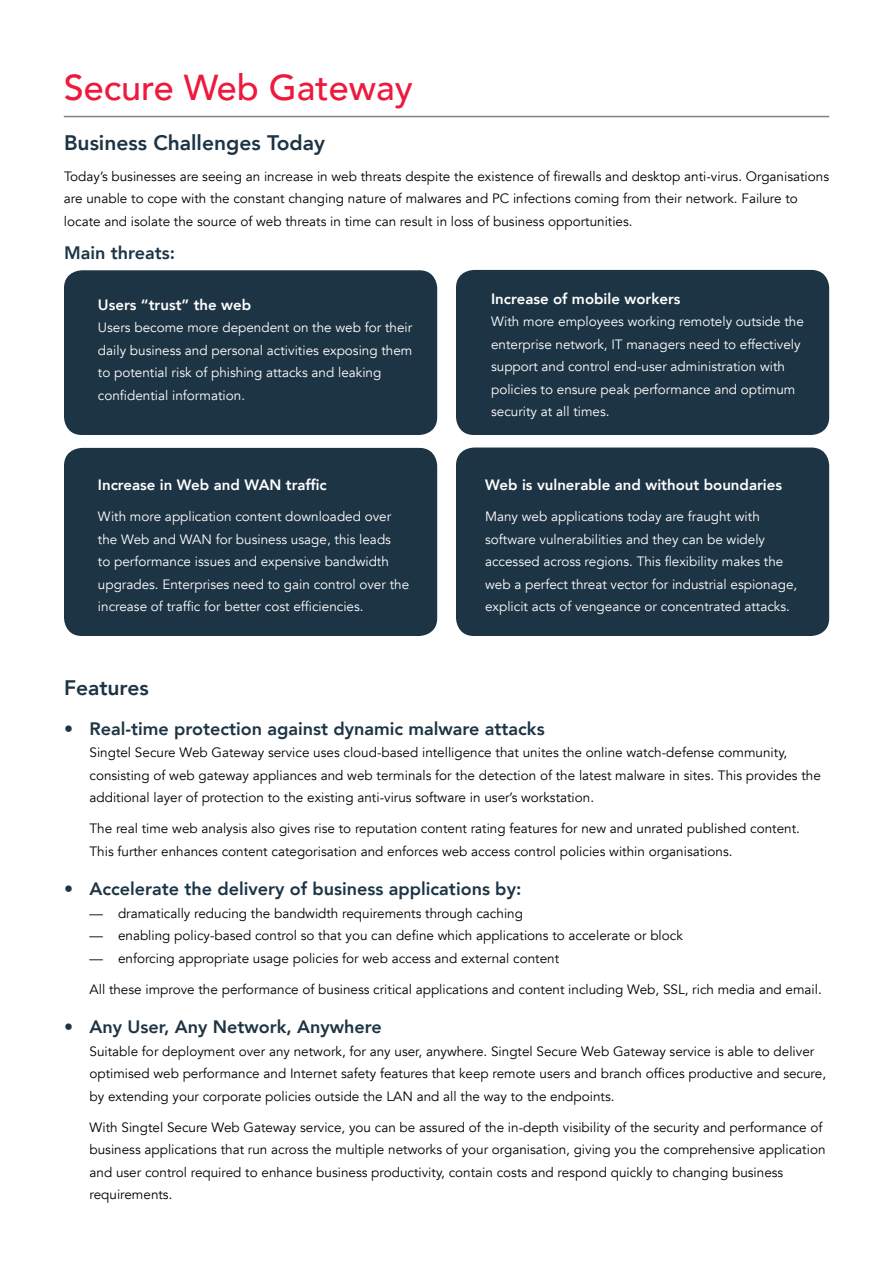
<style>
.page{position:relative;width:893px;height:1263px;background:#fff}
.page>*{position:absolute;margin:0;border:0;box-sizing:border-box;transform-origin:0 0}
.t1{font:500 36px "Avenir";color:#ed1a3d}
.t2{font:800 21px "Avenir";color:#1d3444}
.t3{font:800 18px "Avenir";color:#1d3444}
.t4{font:800 15px "Avenir";color:#fff}
.t5{font:13.5px/22.5px "Avenir";color:#000}
.t6{font:13.5px/22.5px "Avenir";color:#fff}
</style>
<div class="page">
<hr style="left:64px;top:116px;width:765px;height:1px;background:#808285">
<div style="left:456px;top:447px;width:373px;height:189px;background:#1d3444;border-radius:18px"></div>
<div style="left:64px;top:448px;width:373px;height:188px;background:#1d3444;border-radius:18px"></div>
<div style="left:456px;top:270px;width:373px;height:165px;background:#1d3444;border-radius:18px"></div>
<div style="left:64px;top:270px;width:373px;height:165px;background:#1d3444;border-radius:18px"></div>
<h1 class="t1" style="left:64px;top:56px;width:351px">Secure Web Gateway</h1>
<h2 class="t2" style="left:64px;top:126px;width:262px">Business Challenges Today</h2>
<p class="t5" style="left:64px;top:165px;width:767px">Today’s businesses are seeing an increase in web threats despite the existence of firewalls and desktop anti-virus. Organisations are unable to cope with the constant changing nature of malwares and PC infections coming from their network. Failure to locate and isolate the source of web threats in time can result in loss of business opportunities.</p>
<h3 class="t3" style="left:64px;top:239px;width:113px">Main threats:</h3>
<p class="t4" style="left:98px;top:293px;width:155px">Users “trust” the web</p>
<p class="t6" style="left:98px;top:317px;width:316px">Users become more dependent on the web for their daily business and personal activities exposing them to potential risk of phishing attacks and leaking confidential information.</p>
<p class="t4" style="left:98px;top:474px;width:230px">Increase in Web and WAN traffic</p>
<p class="t6" style="left:98px;top:506px;width:313px">With more application content downloaded over the Web and WAN for business usage, this leads<br>to performance issues and expensive bandwidth upgrades. Enterprises need to gain control over the increase of traffic for better cost efficiencies.</p>
<p class="t4" style="left:491px;top:287px;width:191px">Increase of mobile workers</p>
<p class="t6" style="left:491px;top:311px;width:314px">With more employees working remotely outside the enterprise network, IT managers need to effectively support and control end-user administration with policies to ensure peak performance and optimum security at all times.</p>
<p class="t4" style="left:485px;top:474px;width:298px">Web is vulnerable and without boundaries</p>
<p class="t6" style="left:485px;top:506px;width:314px">Many web applications today are fraught with software vulnerabilities and they can be widely accessed across regions. This flexibility makes the web a perfect threat vector for industrial espionage, explicit acts of vengeance or concentrated attacks.</p>
<h2 class="t2" style="left:64px;top:671px;width:86px">Features</h2>
<h3 class="t3" style="left:64px;top:714px;width:482px">• Real-time protection against dynamic malware attacks</h3>
<p class="t5" style="left:89px;top:741px;width:733px">Singtel Secure Web Gateway service uses cloud-based intelligence that unites the online watch-defense community, consisting of web gateway appliances and web terminals for the detection of the latest malware in sites. This provides the additional layer of protection to the existing anti-virus software in user’s workstation.</p>
<p class="t5" style="left:89px;top:817px;width:712px">The real time web analysis also gives rise to reputation content rating features for new and unrated published content.<br>This further enhances content categorisation and enforces web access control policies within organisations.</p>
<h3 class="t3" style="left:64px;top:875px;width:459px">• Accelerate the delivery of business applications by:</h3>
<p class="t5" style="left:89px;top:902px;width:435px">— dramatically reducing the bandwidth requirements through caching</p>
<p class="t5" style="left:89px;top:924px;width:595px">— enabling policy-based control so that you can define which applications to accelerate or block</p>
<p class="t5" style="left:89px;top:947px;width:471px">— enforcing appropriate usage policies for web access and external content</p>
<p class="t5" style="left:89px;top:978px;width:734px">All these improve the performance of business critical applications and content including Web, SSL, rich media and email.</p>
<h3 class="t3" style="left:64px;top:1013px;width:319px">• Any User, Any Network, Anywhere</h3>
<p class="t5" style="left:89px;top:1040px;width:738px">Suitable for deployment over any network, for any user, anywhere. Singtel Secure Web Gateway service is able to deliver optimised web performance and Internet safety features that keep remote users and branch offices productive and secure, by extending your corporate policies outside the LAN and all the way to the endpoints.</p>
<p class="t5" style="left:89px;top:1116px;width:737px">With Singtel Secure Web Gateway service, you can be assured of the in-depth visibility of the security and performance of business applications that run across the multiple networks of your organisation, giving you the comprehensive application and user control required to enhance business productivity, contain costs and respond quickly to changing business requirements.</p>
</div>
